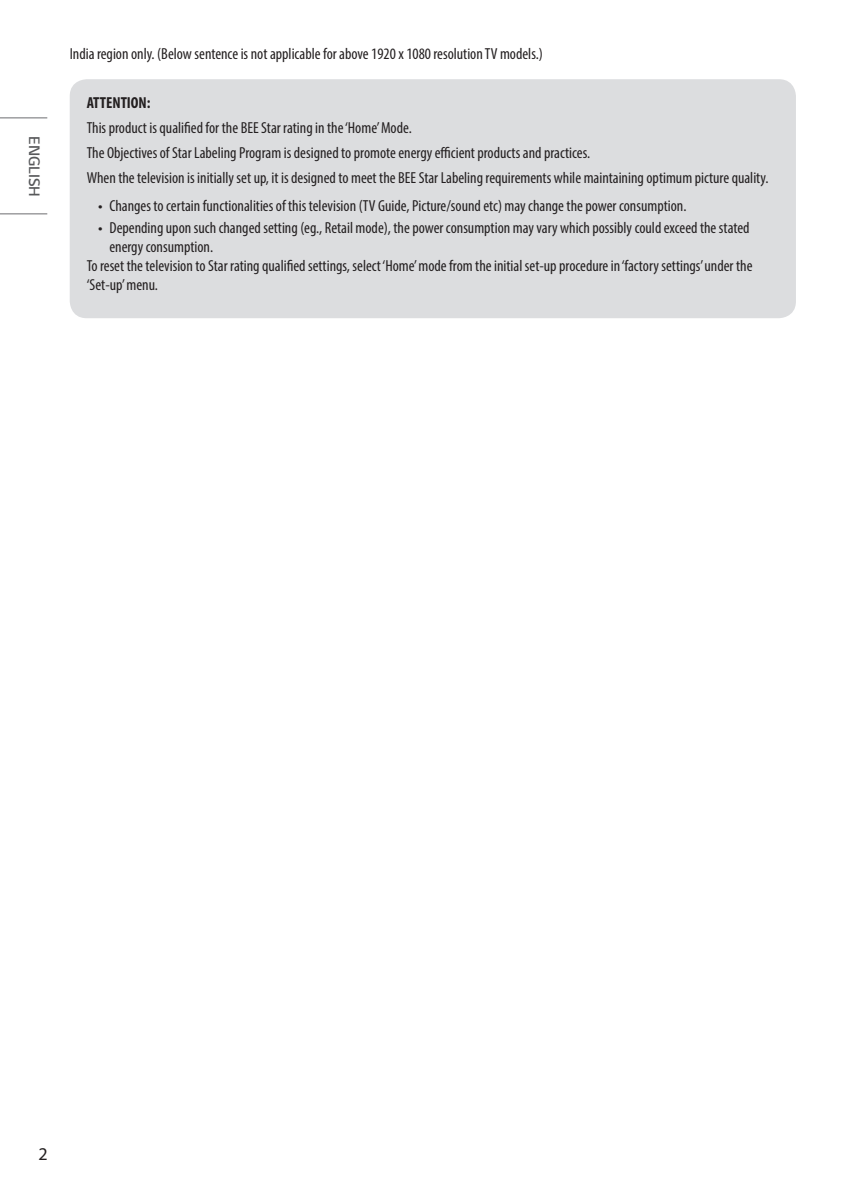
<style>
.page{position:relative;width:843px;height:1194px;background:#fff}
.page>*{position:absolute;margin:0;border:0;box-sizing:border-box;transform-origin:0 0}
.Page_No{font:18px "Myriad Pro";color:#231f20}
.Body{font:condensed 16px/24.8px "Myriad Pro";color:#231f20}
.t1{font:600 16px "LG Smart";color:#57585a}
.s1{font-weight:700}
.s2{font-family:"LG Smart";font-stretch:normal}
</style>
<div class="page">
<hr style="left:0;top:117px;width:47px;height:1px;background:#6c6d70">
<hr style="left:0;top:213px;width:47px;height:1px;background:#6c6d70">
<div style="left:70px;top:79px;width:725px;height:239px;background:#dcdddf;border-radius:17px"></div>
<p class="t1" style="left:45px;top:136px;width:62px;rotate:90deg">ENGLISH</p>
<p class="Body" style="left:70px;top:41px;width:474px">India region only. (Below sentence is not applicable for above 1920 x 1080 resolution TV models.)</p>
<p class="Body" style="left:87px;top:90px;width:683px"><span class="s1">ATTENTION:<br></span>This product is qualified for the BEE Star rating in the ‘Home’ Mode.<br>The Objectives of Star Labeling Program is designed to promote energy efficient products and practices.<br>When the television is initially set up, it is designed to meet the BEE Star Labeling requirements while maintaining optimum picture quality.</p>
<p class="Body" style="left:98px;top:193px;width:589px"><span class="s2">•</span> Changes to certain functionalities of this television (TV Guide, Picture/sound etc) may change the power consumption.</p>
<p class="Body" style="left:98px;top:215px;width:652px"><span class="s2">•</span> Depending upon such changed setting (eg., Retail mode), the power consumption may vary which possibly could exceed the stated</p>
<p class="Body" style="left:109px;top:234px;width:105px">energy consumption.</p>
<p class="Body" style="left:87px;top:253px;width:667px">To reset the television to Star rating qualified settings, select ‘Home’ mode from the initial set-up procedure in ‘factory settings’ under the</p>
<p class="Body" style="left:87px;top:272px;width:73px">‘Set-up’ menu.</p>
<p class="Page_No" style="left:39px;top:1143px;width:11px">2</p>
</div>
